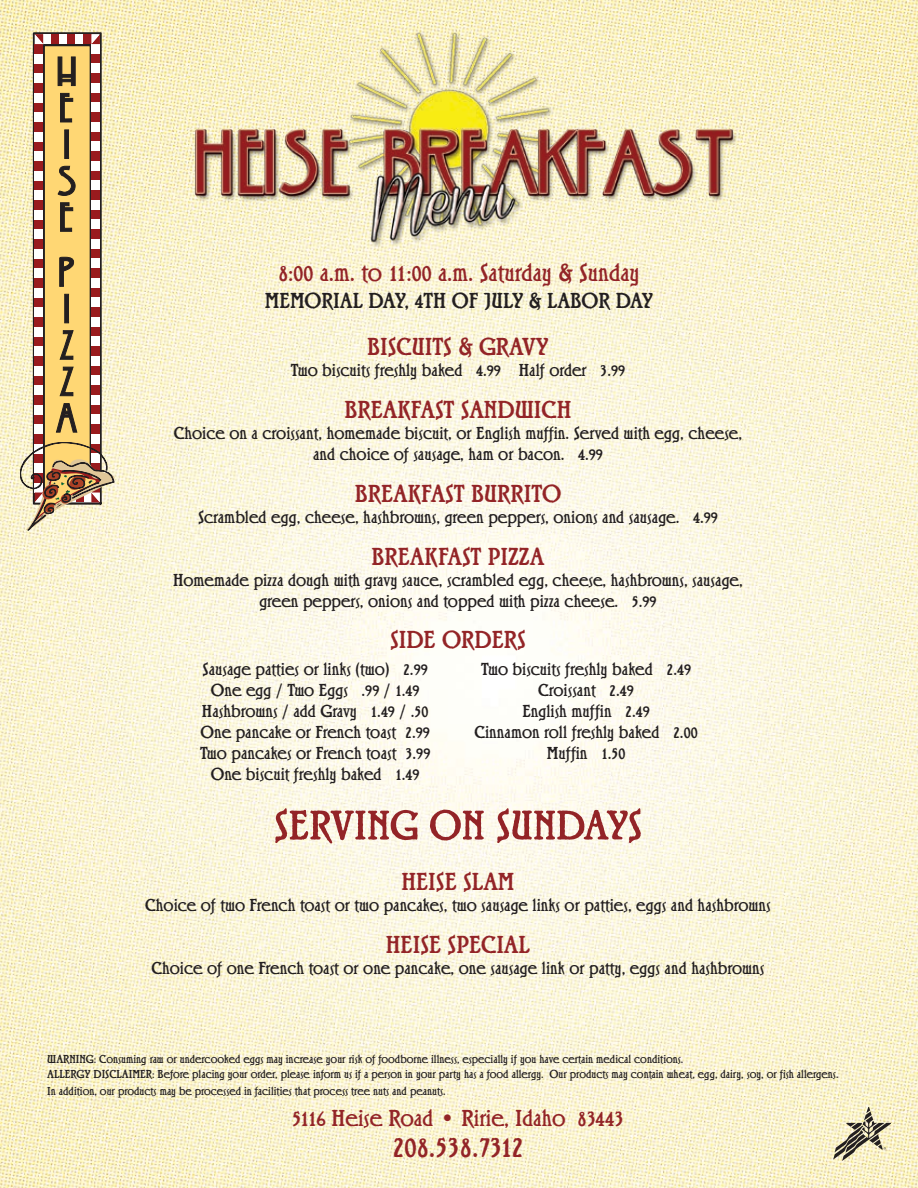
<style>
.page{position:relative;width:918px;height:1188px;background:#fff}
.page>*{position:absolute;margin:0;border:0;box-sizing:border-box;transform-origin:0 0}
.t1{font:31.5px "Rialto Ant D";color:#932427}
.t2{font:25.5px "Rialto Ant D";color:#932427}
.t3{font:24px "Rialto Ant D";color:#932427}
.t4{font:22.5px "Rialto Ant D";color:#231f20}
.t5{font:18px/21px "Rialto Ant D";color:#231f20;text-align:center}
.t6{font:12px/16.5px "Rialto Ant D";color:#231f20}
</style>
<div class="page">
<img style="left:0;top:0;width:918px;height:1188px">
<svg style="left:20px;top:32px;width:95px;height:498px;background:#d4b687"></svg>
<svg style="left:275px;top:808px;width:366px;height:35px"></svg>
<img style="left:158px;top:25px;width:602px;height:221px">
<svg style="left:833px;top:1107px;width:58px;height:54px;background:#c5bea1"></svg>
<h2 class="t2" style="left:278px;top:259px;width:363px">8:00 a.m. to 11:00 a.m. Saturday &amp; Sunday</h2>
<p class="t4" style="left:265px;top:289px;width:390px">MEMORIAL DAY, 4TH OF JULY &amp; LABOR DAY</p>
<h2 class="t2" style="left:367px;top:333px;width:183px">BISCUITS &amp; GRAVY</h2>
<p class="t5" style="left:291px;top:360px;width:336px">Two biscuits freshly baked 4.99 Half order 3.99</p>
<h2 class="t2" style="left:345px;top:396px;width:228px">BREAKFAST SANDWICH</h2>
<p class="t5" style="left:174px;top:423px;width:570px">Choice on a croissant, homemade biscuit, or English muffin. Served with egg, cheese, and choice of sausage, ham or bacon. 4.99</p>
<h2 class="t2" style="left:355px;top:480px;width:208px">BREAKFAST BURRITO</h2>
<p class="t5" style="left:198px;top:507px;width:521px">Scrambled egg, cheese, hashbrowns, green peppers, onions and sausage. 4.99</p>
<h2 class="t2" style="left:372px;top:543px;width:174px">BREAKFAST PIZZA</h2>
<p class="t5" style="left:173px;top:570px;width:571px">Homemade pizza dough with gravy sauce, scrambled egg, cheese, hashbrowns, sausage, green peppers, onions and topped with pizza cheese. 5.99</p>
<h2 class="t2" style="left:390px;top:626px;width:137px">SIDE ORDERS</h2>
<p class="t5" style="left:200px;top:659px;width:232px">Sausage patties or links (two) 2.99<br>One egg / Two Eggs .99 / 1.49<br>Hashbrowns / add Gravy 1.49 / .50<br>One pancake or French toast 2.99<br>Two pancakes or French toast 3.99<br>One biscuit freshly baked 1.49</p>
<p class="t5" style="left:474px;top:659px;width:225px">Two biscuits freshly baked 2.49<br>Croissant 2.49<br>English muffin 2.49<br>Cinnamon roll freshly baked 2.00<br>Muffin 1.50</p>
<h2 class="t2" style="left:401px;top:867px;width:115px">HEISE SLAM</h2>
<p class="t5" style="left:145px;top:895px;width:627px">Choice of two French toast or two pancakes, two sausage links or patties, eggs and hashbrowns</p>
<h2 class="t2" style="left:386px;top:930px;width:146px">HEISE SPECIAL</h2>
<p class="t5" style="left:151px;top:958px;width:615px">Choice of one French toast or one pancake, one sausage link or patty, eggs and hashbrowns</p>
<p class="t6" style="left:47px;top:1051px;width:638px">WARNING: Consuming raw or undercooked eggs may increase your risk of foodborne illness, especially if you have certain medical conditions.</p>
<p class="t6" style="left:47px;top:1067px;width:793px">ALLERGY DISCLAIMER: Before placing your order, please inform us if a person in your party has a food allergy. Our products may contain wheat, egg, dairy, soy, or fish allergens.<br>In addition, our products may be processed in facilities that process tree nuts and peanuts.</p>
<h3 class="t3" style="left:292px;top:1105px;width:333px">5116 Heise Road • Ririe, Idaho 83443</h3>
<h1 class="t1" style="left:392px;top:1130px;width:133px">208.538.7312</h1>
</div>
